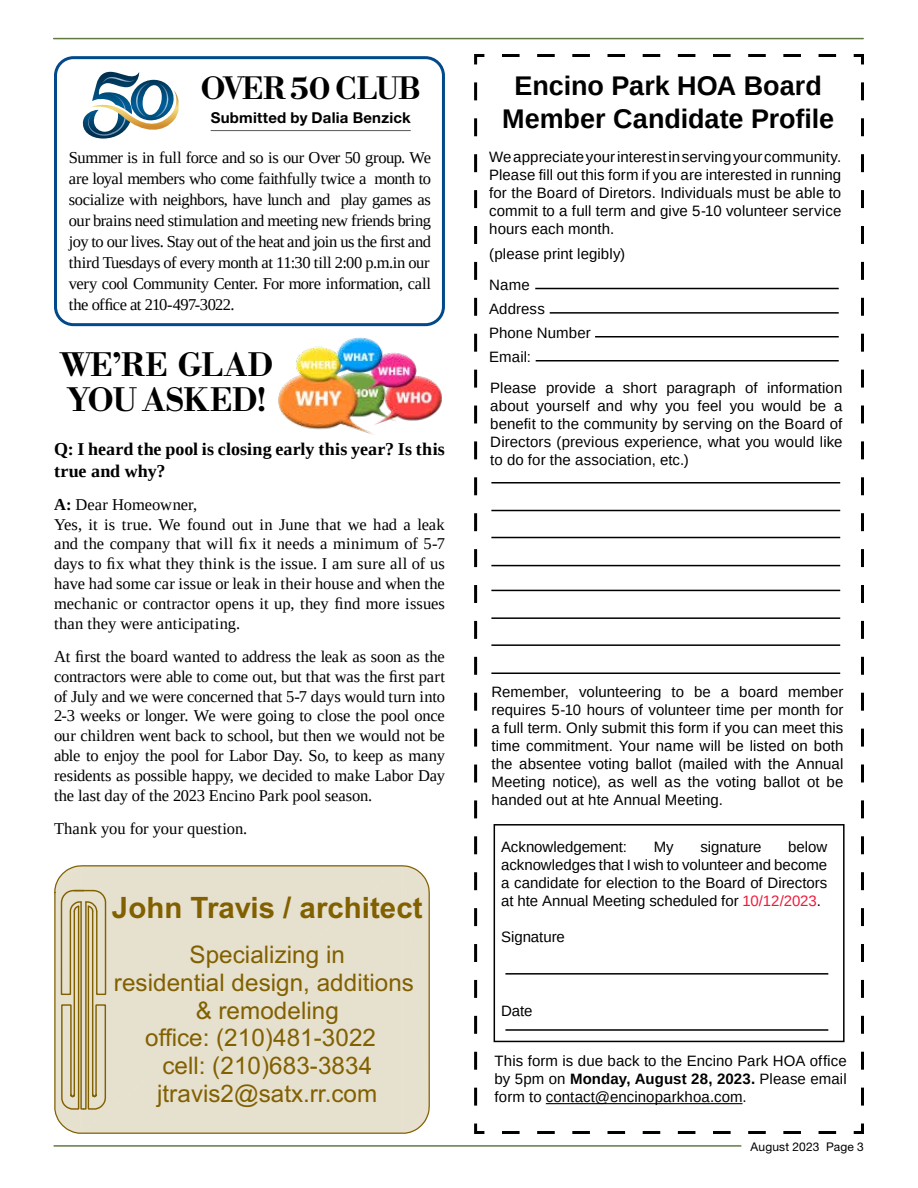
<style>
.page{position:relative;width:918px;height:1188px;background:#fff}
.page>*{position:absolute;margin:0;border:0;box-sizing:border-box;transform-origin:0 0}
.t1{font:700 31.5px/34.5px "Libre Bodoni";letter-spacing:.01em;color:#000}
.t2{font:700 30px "Libre Bodoni";letter-spacing:-.03em;color:#000}
.t3{font:700 29.4px "Arial";color:#816000}
.t4{font:700 27px/32.4px "Liberation Sans";letter-spacing:-.005em;color:#000;text-align:center}
.t5{font:24.15px/27.8px "Arial";letter-spacing:.005em;color:#816000;text-align:center}
.t6{font:700 18px/21.6px "Liberation Serif";letter-spacing:.005em;color:#000}
.t7{font:16.5px/19.8px "Liberation Serif";letter-spacing:-.005em;color:#000;text-align:justify}
.t8{font:15px/18px "Liberation Sans";letter-spacing:.005em;color:#000;text-align:justify}
.t9{font:700 15px "Helvetica Neue LT Std";letter-spacing:.015em;color:#000}
.t10{font:12px "Helvetica Neue LT Std";letter-spacing:.01em;color:#000}
.s1{font-weight:700}
.s2{color:#ed1a3b}
</style>
<div class="page">
<div style="left:54px;top:865px;width:376px;height:269px;background:#e6e0ce"></div>
<svg style="left:55px;top:866px;width:52px;height:267px;background:#cec29e"></svg>
<hr style="left:54px;top:38px;width:809px;height:1px;background:#617a41">
<hr style="left:54px;top:1145px;width:687px;height:2px;background:#617a41">
<svg style="left:474px;top:54px;width:390px;height:1080px"></svg>
<img style="left:279px;top:338px;width:163px;height:97px">
<hr style="left:211px;top:130px;width:200px;height:1px;background:#58595b">
<svg style="left:82px;top:72px;width:97px;height:67px"></svg>
<div style="left:54px;top:56px;width:391px;height:270px;border:3px solid #00498b;border-radius:18px"></div>
<hr style="left:535px;top:288px;width:304px;height:1px;background:#000">
<hr style="left:550px;top:312px;width:289px;height:2px;background:#000">
<hr style="left:595px;top:336px;width:244px;height:2px;background:#000">
<hr style="left:536px;top:360px;width:303px;height:2px;background:#000">
<hr style="left:491px;top:482px;width:349px;height:2px;background:#000">
<hr style="left:491px;top:510px;width:349px;height:1px;background:#000">
<hr style="left:491px;top:537px;width:349px;height:1px;background:#000">
<hr style="left:491px;top:565px;width:349px;height:1px;background:#000">
<hr style="left:491px;top:590px;width:349px;height:1px;background:#000">
<hr style="left:491px;top:617px;width:349px;height:2px;background:#000">
<hr style="left:491px;top:644px;width:349px;height:2px;background:#000">
<hr style="left:491px;top:673px;width:349px;height:1px;background:#000">
<hr style="left:546px;top:1103px;width:197px;height:1px;background:#000">
<div style="left:494px;top:824px;width:351px;height:218px;border:2px solid #000"></div>
<hr style="left:505px;top:973px;width:323px;height:2px;background:#000">
<hr style="left:505px;top:1029px;width:323px;height:2px;background:#000">
<h2 class="t2" style="left:201px;top:71px;width:222px">OVER 50 CLUB</h2>
<p class="t9" style="left:211px;top:109px;width:202px">Submitted by Dalia Benzick</p>
<p class="t7" style="left:69px;top:147px;width:364px;line-height:21px">Summer is in full force and so is our Over 50 group. We are loyal members who come faithfully twice a month to socialize with neighbors, have lunch and play games as our brains need stimulation and meeting new friends bring joy to our lives. Stay out of the heat and join us the first and third Tuesdays of every month at 11:30 till 2:00 p.m.in our very cool Community Center. For more information, call the office at 210-497-3022.</p>
<h1 class="t1" style="left:60px;top:349px;width:214px">WE’RE GLAD<br>YOU ASKED!</h1>
<p class="t6" style="left:54px;top:438px;width:392px">Q: I heard the pool is closing early this year? Is this true and why?</p>
<p class="t7" style="left:54px;top:494px;width:392px;text-align:left"><span class="s1">A:</span> Dear Homeowner,<br>Yes, it is true. We found out in June that we had a leak and the company that will fix it needs a minimum of 5-7 days to fix what they think is the issue. I am sure all of us have had some car issue or leak in their house and when the mechanic or contractor opens it up, they find more issues than they were anticipating.</p>
<p class="t7" style="left:54px;top:646px;width:393px">At first the board wanted to address the leak as soon as the contractors were able to come out, but that was the first part of July and we were concerned that 5-7 days would turn into 2-3 weeks or longer. We were going to close the pool once our children went back to school, but then we would not be able to enjoy the pool for Labor Day. So, to keep as many residents as possible happy, we decided to make Labor Day the last day of the 2023 Encino Park pool season.</p>
<p class="t7" style="left:54px;top:818px;width:195px">Thank you for your question.</p>
<h3 class="t3" style="left:112px;top:891px;width:312px">John Travis / architect</h3>
<h3 class="t5" style="left:114px;top:943px;width:302px">Specializing in<br>residential design, additions &amp; remodeling<br>office: (210)481-3022<br>cell: (210)683-3834 jtravis2@satx.rr.com</h3>
<h3 class="t4" style="left:502px;top:70px;width:333px">Encino Park HOA Board<br>Member Candidate Profile</h3>
<p class="t8" style="left:489px;top:148px;width:354px">We appreciate your interest in serving your community.<br>Please fill out this form if you are interested in running for the Board of Diretors. Individuals must be able to commit to a full term and give 5-10 volunteer service hours each month.</p>
<p class="t8" style="left:489px;top:238px;width:138px;line-height:30.8px">(please print legibly)<br>Name</p>
<p class="t8" style="left:489px;top:297px;width:103px;line-height:24px;text-align:left">Address<br>Phone Number<br>Email:</p>
<p class="t8" style="left:490px;top:379px;width:354px">Please provide a short paragraph of information about yourself and why you feel you would be a benefit to the community by serving on the Board of Directors (previous experience, what you would like to do for the association, etc.)</p>
<p class="t8" style="left:491px;top:683px;width:354px">Remember, volunteering to be a board member requires 5-10 hours of volunteer time per month for a full term. Only submit this form if you can meet this time commitment. Your name will be listed on both the absentee voting ballot (mailed with the Annual Meeting notice), as well as the voting ballot ot be handed out at hte Annual Meeting.</p>
<p class="t8" style="left:501px;top:838px;width:127px">Acknowledgement:</p>
<p class="t8" style="left:654px;top:838px;width:22px">My</p>
<p class="t8" style="left:700px;top:838px;width:63px">signature</p>
<p class="t8" style="left:501px;top:838px;width:328px;text-indent:287px">below acknowledges that I wish to volunteer and become a candidate for election to the Board of Directors at hte Annual Meeting scheduled for <span class="s2">10/12/2023</span>.</p>
<p class="t8" style="left:501px;top:928px;width:65px">Signature</p>
<p class="t8" style="left:501px;top:1002px;width:33px">Date</p>
<p class="t8" style="left:495px;top:1052px;width:354px">This form is due back to the Encino Park HOA office by 5pm on <span class="s1">Monday, August 28, 2023.</span> Please email form to contact@encinoparkhoa.com.</p>
<p class="t10" style="left:751px;top:1140px;width:115px">August 2023 Page 3</p>
</div>
